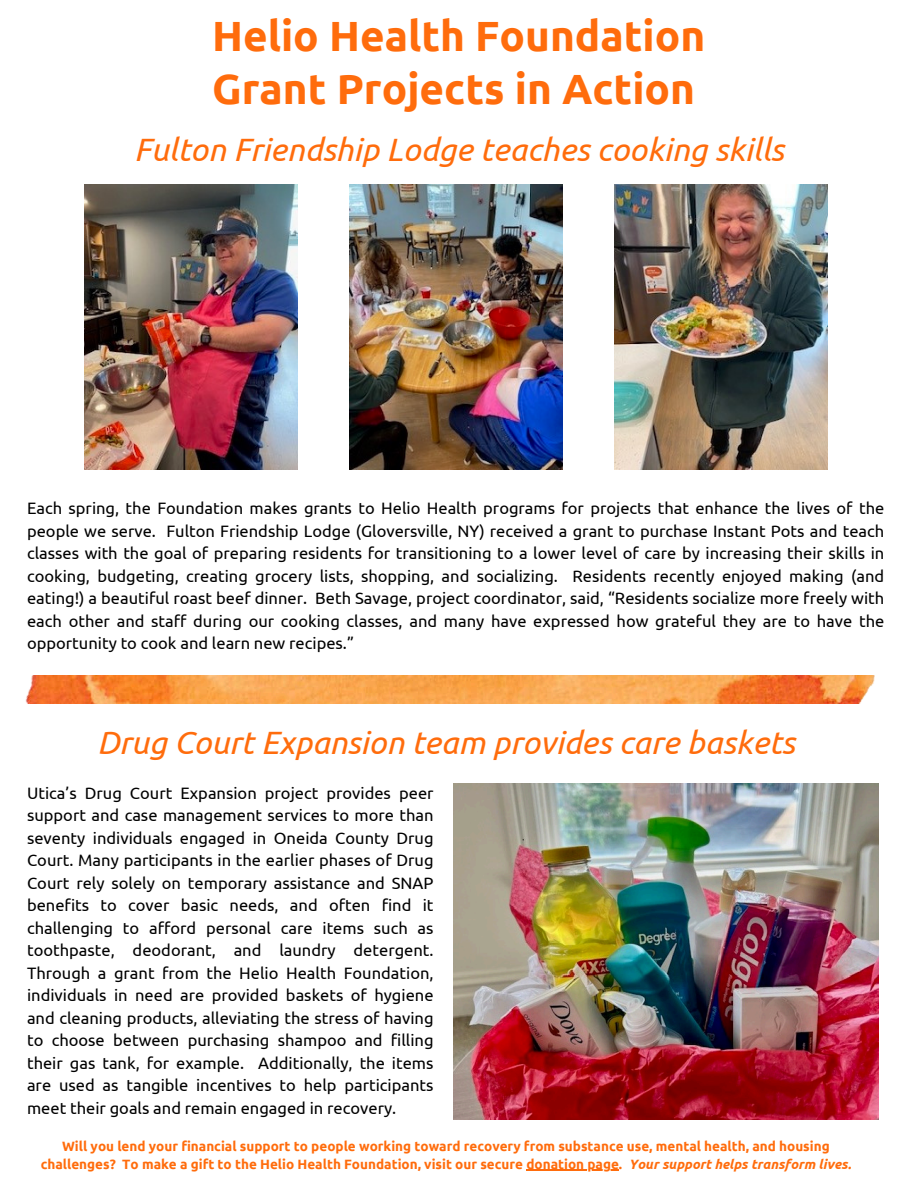
<style>
.page{position:relative;width:918px;height:1188px;background:#fff}
.page>*{position:absolute;margin:0;border:0;box-sizing:border-box;transform-origin:0 0}
.t1{font:700 42.3px/52.8px "Ubuntu";color:#ff6c0c}
.t2{font:italic 32.25px "Ubuntu";color:#ff6c0c}
.t3{font:16.5px/22.5px "Ubuntu";color:#000;text-align:justify}
.t4{font:700 13.5px/18px "Ubuntu";color:#ff6c0c;text-align:center}
.s1{font-style:italic}
</style>
<div class="page">
<img style="left:84px;top:184px;width:214px;height:285px">
<img style="left:349px;top:184px;width:214px;height:285px">
<img style="left:614px;top:184px;width:214px;height:285px">
<img style="left:454px;top:783px;width:425px;height:337px">
<img style="left:25px;top:676px;width:850px;height:28px">
<hr style="left:526px;top:1170px;width:93px;height:1px;background:#ff6c0c">
<p class="t1" style="left:212px;top:9px;width:495px">Helio Health Foundation<br>Grant Projects in Action</p>
<p class="t2" style="left:134px;top:131px;width:651px">Fulton Friendship Lodge teaches cooking skills</p>
<p class="t3" style="left:27px;top:497px;width:859px">Each spring, the Foundation makes grants to Helio Health programs for projects that enhance the lives of the people we serve. Fulton Friendship Lodge (Gloversville, NY) received a grant to purchase Instant Pots and teach classes with the goal of preparing residents for transitioning to a lower level of care by increasing their skills in cooking, budgeting, creating grocery lists, shopping, and socializing. Residents recently enjoyed making (and eating!) a beautiful roast beef dinner. Beth Savage, project coordinator, said, “Residents socialize more freely with each other and staff during our cooking classes, and many have expressed how grateful they are to have the opportunity to cook and learn new recipes.”</p>
<h2 class="t2" style="left:97px;top:724px;width:699px">Drug Court Expansion team provides care baskets</h2>
<h3 class="t3" style="left:27px;top:781px;width:408px">Utica’s Drug Court Expansion project provides peer support and case management services to more than seventy individuals engaged in Oneida County Drug Court. Many participants in the earlier phases of Drug Court rely solely on temporary assistance and SNAP benefits to cover basic needs, and often find it challenging to afford personal care items such as toothpaste, deodorant, and laundry detergent.<br>Through a grant from the Helio Health Foundation, individuals in need are provided baskets of hygiene and cleaning products, alleviating the stress of having to choose between purchasing shampoo and filling their gas tank, for example. Additionally, the items are used as tangible incentives to help participants meet their goals and remain engaged in recovery.</h3>
<p class="t4" style="left:41px;top:1137px;width:812px">Will you lend your financial support to people working toward recovery from substance use, mental health, and housing challenges? To make a gift to the Helio Health Foundation, visit our secure donation page. <span class="s1">Your support helps transform lives.</span></p>
</div>
